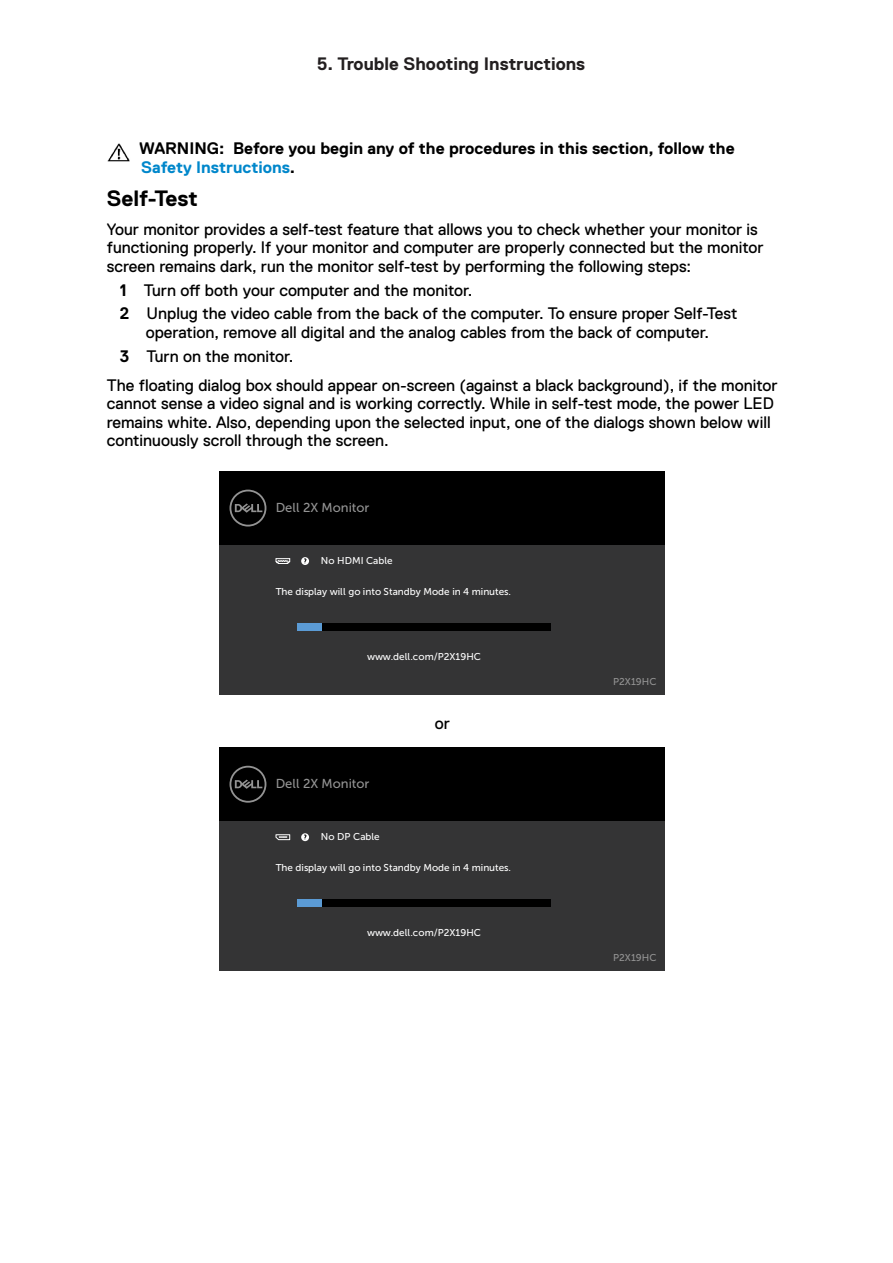
<style>
.page{position:relative;width:893px;height:1263px;background:#fff}
.page>*{position:absolute;margin:0;border:0;box-sizing:border-box;transform-origin:0 0}
.t1{font:700 22.2px "Dell Replica";color:#000}
.t2{font:700 18px "Dell Replica";color:#231f20}
.t3{font:16.65px/18.5px "Dell Replica";color:#000}
.t4{font:700 16.65px/18.5px "Dell Replica";color:#000}
.t5{font:12.9px "Museo Sans For Dell 500";color:#939393}
.t6{font:9.9px "Museo Sans For Dell 500";color:#fff}
.t7{font:9.9px "Museo Sans For Dell 500";color:#939393}
.s1{color:#0087cb}
.s2{font-weight:700}
</style>
<div class="page">
<img style="left:107px;top:143px;width:23px;height:19px">
<div style="left:220px;top:545px;width:445px;height:149px;background:#343435"></div>
<div style="left:297px;top:623px;width:254px;height:7px;background:#000"></div>
<div style="left:297px;top:623px;width:25px;height:7px;background:#5b9bd5"></div>
<div style="left:220px;top:471px;width:445px;height:74px;background:#000"></div>
<svg style="left:229px;top:490px;width:37px;height:37px"></svg>
<svg style="left:275px;top:558px;width:15px;height:6px"></svg>
<svg style="left:301px;top:557px;width:8px;height:8px"></svg>
<svg style="left:304px;top:559px;width:3px;height:5px"></svg>
<div style="left:220px;top:821px;width:445px;height:149px;background:#343435"></div>
<div style="left:297px;top:900px;width:254px;height:7px;background:#000"></div>
<div style="left:297px;top:900px;width:25px;height:7px;background:#5b9bd5"></div>
<div style="left:220px;top:748px;width:445px;height:73px;background:#000"></div>
<svg style="left:229px;top:766px;width:37px;height:37px"></svg>
<svg style="left:301px;top:833px;width:8px;height:8px"></svg>
<svg style="left:304px;top:835px;width:3px;height:5px"></svg>
<svg style="left:276px;top:834px;width:14px;height:6px"></svg>
<p class="t2" style="left:317px;top:56px;width:270px">5. Trouble Shooting Instructions</p>
<p class="t4" style="left:139px;top:139px;width:597px">WARNING: Before you begin any of the procedures in this section, follow the<br><span class="s1">Safety Instructions</span>.</p>
<h1 class="t1" style="left:107px;top:186px;width:93px">Self-Test</h1>
<p class="t3" style="left:107px;top:220px;width:658px">Your monitor provides a self-test feature that allows you to check whether your monitor is functioning properly. If your monitor and computer are properly connected but the monitor screen remains dark, run the monitor self-test by performing the following steps:</p>
<p class="t3" style="left:120px;top:278px;width:619px;line-height:23.7px"><span class="s2">1</span> Turn off both your computer and the monitor.<br><span class="s2">2</span> Unplug the video cable from the back of the computer. To ensure proper Self-Test</p>
<p class="t3" style="left:120px;top:320px;width:591px;line-height:23.7px;text-indent:26px">operation, remove all digital and the analog cables from the back of computer.<br><span class="s2">3</span> Turn on the monitor.</p>
<p class="t3" style="left:107px;top:376px;width:672px">The floating dialog box should appear on-screen (against a black background), if the monitor cannot sense a video signal and is working correctly. While in self-test mode, the power LED remains white. Also, depending upon the selected input, one of the dialogs shown below will continuously scroll through the screen.</p>
<p class="t5" style="left:276px;top:501px;width:95px">Dell 2X Monitor</p>
<p class="t6" style="left:321px;top:555px;width:73px">No HDMI Cable</p>
<p class="t6" style="left:276px;top:586px;width:236px">The display will go into Standby Mode in 4 minutes.</p>
<p class="t6" style="left:367px;top:651px;width:115px">www.dell.com/P2X19HC</p>
<p class="t5" style="left:276px;top:777px;width:95px">Dell 2X Monitor</p>
<p class="t6" style="left:321px;top:832px;width:60px">No DP Cable</p>
<p class="t3" style="left:435px;top:714px;width:17px">or</p>
<p class="t6" style="left:276px;top:862px;width:236px">The display will go into Standby Mode in 4 minutes.</p>
<p class="t6" style="left:367px;top:927px;width:115px">www.dell.com/P2X19HC</p>
<p class="t7" style="left:613px;top:676px;width:45px">P2X19HC</p>
<p class="t7" style="left:613px;top:953px;width:45px">P2X19HC</p>
</div>
